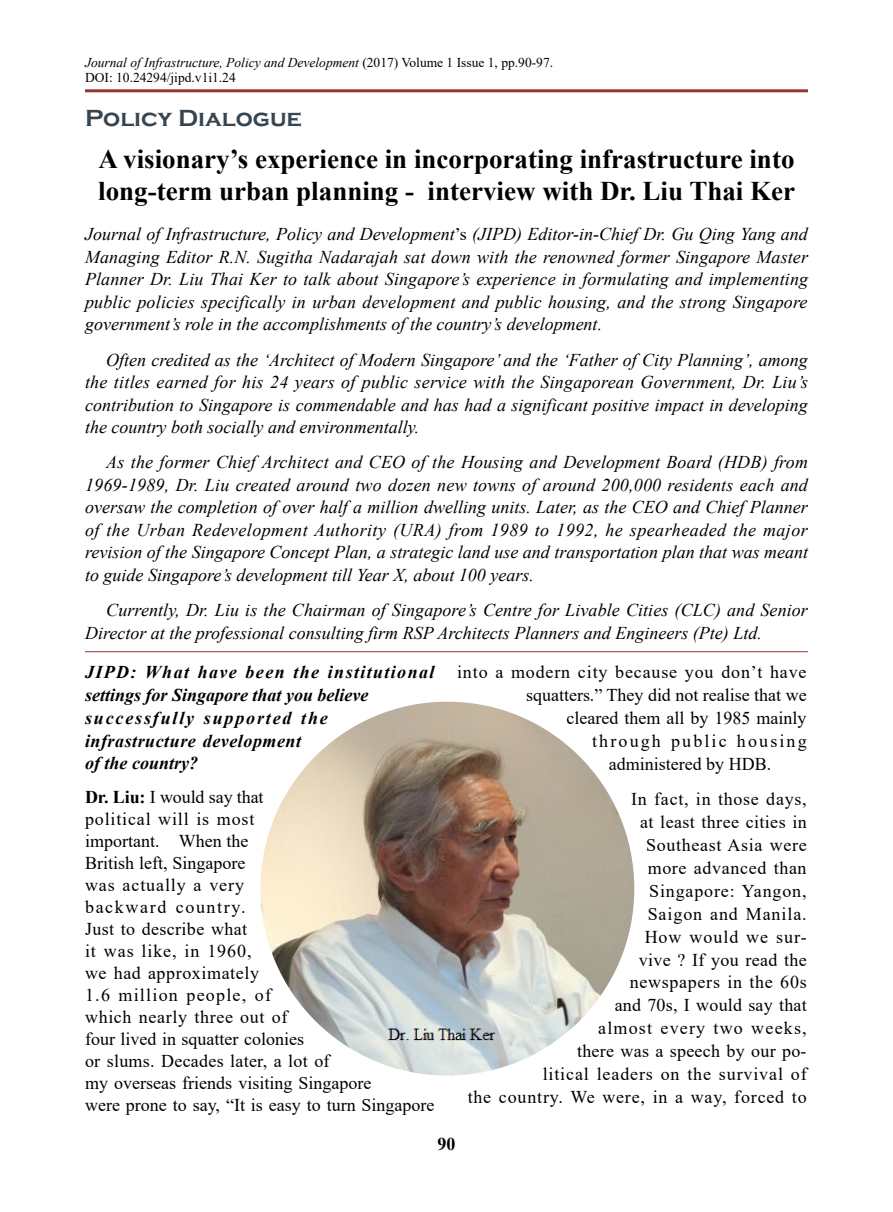
<style>
.page{position:relative;width:893px;height:1212px;background:#fff}
.page>*{position:absolute;margin:0;border:0;box-sizing:border-box;transform-origin:0 0}
.t1{font:700 27px/32.4px "Times New Roman";color:#000}
.t2{font:700 24px "Copperplate Gothic";color:#36454f}
.t3{font:italic 18px/22.5px "Times New Roman";color:#000;text-align:justify}
.t4{font:18px/22px "Times New Roman";letter-spacing:.03em;color:#000;text-align:right}
.t5{font:italic 700 18px/22.8px "Times New Roman";letter-spacing:.03em;color:#000}
.t6{font:18px "Times New Roman";color:#000}
.t7{font:18px "Times New Roman";letter-spacing:.12em;color:#000}
.t8{font:700 18px "Times New Roman";color:#000}
.t9{font:13.5px/15px "Times New Roman";color:#000}
.s1{font-style:italic}
.s2{font-style:normal}
.s3{font-weight:700}
</style>
<div class="page">
<hr style="left:85px;top:89px;width:723px;height:3px;background:#943533">
<img style="left:260px;top:702px;width:374px;height:373px;border-radius:187px">
<hr style="left:85px;top:651px;width:723px;height:1px;background:#943533">
<p class="t9" style="left:85px;top:54px;width:470px"><span class="s1">Journal of Infrastructure, Policy and Development</span> (2017) Volume 1 Issue 1, pp.90-97.<br>DOI: 10.24294/jipd.v1i1.24</p>
<h2 class="t2" style="left:85px;top:105px;width:219px">Policy Dialogue</h2>
<h1 class="t1" style="left:98px;top:142px;width:698px">A visionary’s experience in incorporating infrastructure into long-term urban planning - interview with Dr. Liu Thai Ker</h1>
<p class="t3" style="left:85px;top:223px;width:725px">Journal of Infrastructure, Policy and Development<span class="s2">’s</span> (JIPD) Editor-in-Chief Dr. Gu Qing Yang and Managing Editor R.N. Sugitha Nadarajah sat down with the renowned former Singapore Master Planner Dr. Liu Thai Ker to talk about Singapore’s experience in formulating and implementing public policies specifically in urban development and public housing, and the strong Singapore government’s role in the accomplishments of the country’s development.</p>
<p class="t3" style="left:85px;top:348px;width:724px;text-indent:21px">Often credited as the ‘Architect of Modern Singapore’ and the ‘Father of City Planning’, among the titles earned for his 24 years of public service with the Singaporean Government, Dr. Liu’s contribution to Singapore is commendable and has had a significant positive impact in developing the country both socially and environmentally.</p>
<p class="t3" style="left:85px;top:451px;width:725px;text-indent:21px">As the former Chief Architect and CEO of the Housing and Development Board (HDB) from 1969-1989, Dr. Liu created around two dozen new towns of around 200,000 residents each and oversaw the completion of over half a million dwelling units. Later, as the CEO and Chief Planner of the Urban Redevelopment Authority (URA) from 1989 to 1992, he spearheaded the major revision of the Singapore Concept Plan, a strategic land use and transportation plan that was meant to guide Singapore’s development till Year X, about 100 years.</p>
<p class="t3" style="left:85px;top:598px;width:724px;text-indent:21px">Currently, Dr. Liu is the Chairman of Singapore’s Centre for Livable Cities (CLC) and Senior<br>Director at the professional consulting firm RSP Architects Planners and Engineers (Pte) Ltd.</p>
<p class="t4" style="left:457px;top:661px;width:351px">into a modern city because you don’t have</p>
<p class="t6" style="left:526px;top:682px;width:282px">squatters.” They did not realise that we</p>
<p class="t6" style="left:567px;top:705px;width:241px">cleared them all by 1985 mainly</p>
<p class="t7" style="left:592px;top:728px;width:216px">through public housing</p>
<p class="t6" style="left:609px;top:751px;width:164px">administered by HDB.</p>
<p class="t4" style="left:468px;top:787px;width:341px;line-height:22.8px">In fact, in those days,<br>at least three cities in<br>Southeast Asia were<br>more advanced than<br>Singapore: Yangon,<br>Saigon and Manila.<br>How would we sur-<br>vive ? If you read the<br>newspapers in the 60s<br>and 70s, I would say that<br>almost every two weeks,<br>there was a speech by our po-<br>litical leaders on the survival of<br>the country. We were, in a way, forced to</p>
<p class="t5" style="left:85px;top:660px;width:351px">JIPD: What have been the institutional settings for Singapore that you believe successfully supported the infrastructure development<br>of the country?</p>
<p class="t4" style="left:85px;top:785px;width:351px;text-align:left"><span class="s3">Dr. Liu:</span> I would say that<br>political will is most<br>important. When the<br>British left, Singapore<br>was actually a very<br>backward country.<br>Just to describe what<br>it was like, in 1960,<br>we had approximately<br>1.6 million people, of<br>which nearly three out of<br>four lived in squatter colonies<br>or slums. Decades later, a lot of<br>my overseas friends visiting Singapore<br>were prone to say, “It is easy to turn Singapore</p>
<p class="t8" style="left:437px;top:1131px;width:19px">90</p>
</div>
